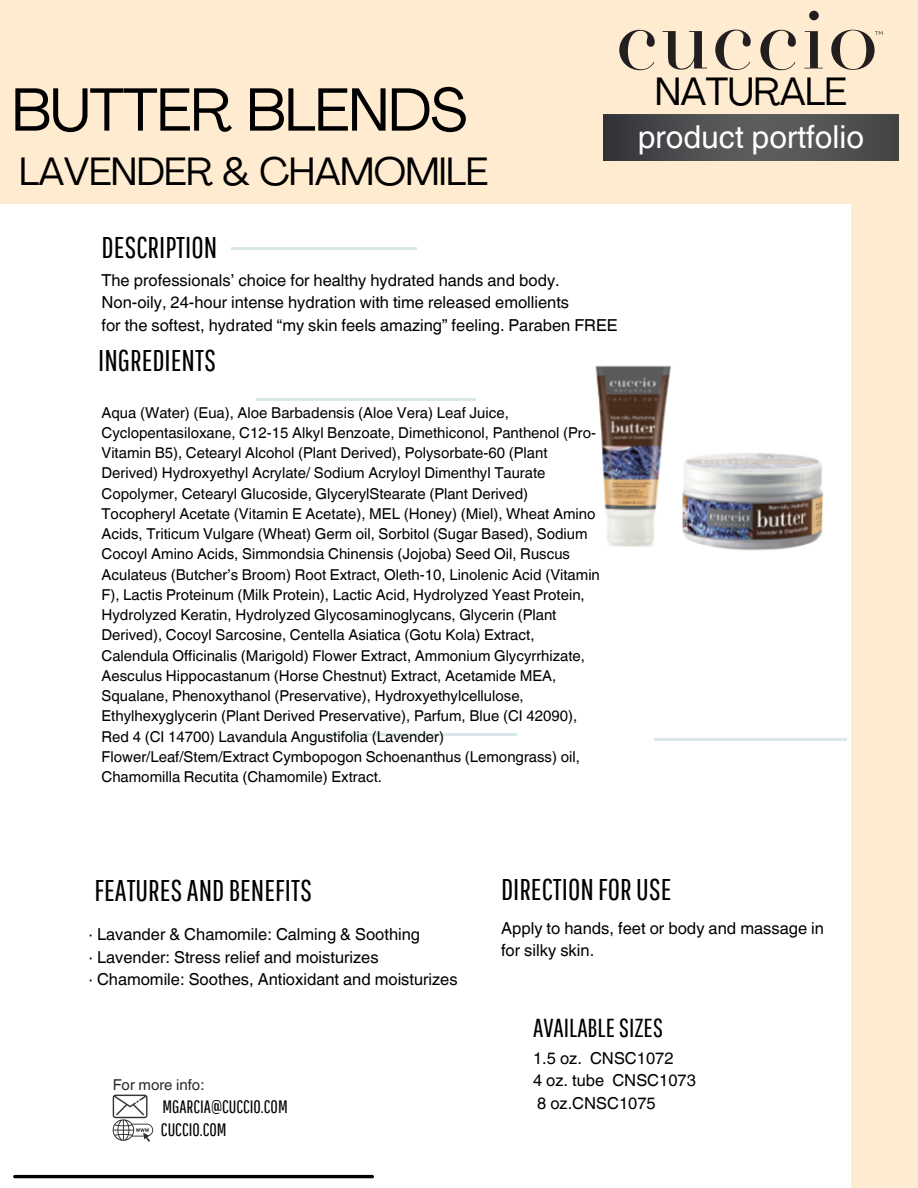
<style>
.page{position:relative;width:918px;height:1188px;background:#ffecd0}
.page>*{position:absolute;margin:0;border:0;box-sizing:border-box;transform-origin:0 0}
.t1{font:60px "Agrandir";letter-spacing:-.015em;color:#000}
.t2{font:39px "Agrandir";letter-spacing:-.015em;color:#000}
.t3{font:31.65px "Helvetica World";color:#fff}
.t4{font:30px "Pathway Gothic One";color:#000}
.t5{font:26.1px "Pathway Gothic One";color:#000}
.t6{font:18px "Pathway Gothic One";color:#000}
.t7{font:16.5px/22.5px "Helvetica World";color:#000}
.t8{font:15px/20.2px "Helvetica World";color:#000}
.t9{font:15px "Helvetica World";color:#2a2a2c}
</style>
<div class="page">
<div style="left:0;top:204px;width:851px;height:984px;background:#fff"></div>
<img style="left:595px;top:365px;width:229px;height:186px">
<hr style="left:232px;top:247px;width:185px;height:2px;background:#d9e8e8">
<hr style="left:256px;top:398px;width:219px;height:2px;background:#d9e8e8">
<hr style="left:655px;top:739px;width:192px;height:1px;background:#d9e8e8">
<svg style="left:619px;top:30px;width:36px;height:40px"></svg>
<svg style="left:663px;top:31px;width:44px;height:39px"></svg>
<svg style="left:715px;top:30px;width:36px;height:40px"></svg>
<svg style="left:760px;top:30px;width:36px;height:40px"></svg>
<svg style="left:804px;top:11px;width:19px;height:57px"></svg>
<svg style="left:831px;top:30px;width:52px;height:40px"></svg>
<img style="left:604px;top:115px;width:294px;height:46px">
<hr style="left:324px;top:733px;width:193px;height:2px;background:#d9e8e8">
<svg style="left:113px;top:1095px;width:40px;height:47px"></svg>
<hr style="left:13px;top:1175px;width:361px;height:3px;background:#000;border-radius:2px">
<p class="t1" style="left:12px;top:86px;width:457px">BUTTER BLENDS</p>
<p class="t2" style="left:19px;top:156px;width:471px">LAVENDER &amp; CHAMOMILE</p>
<p class="t4" style="left:102px;top:230px;width:117px">DESCRIPTION</p>
<p class="t7" style="left:102px;top:269px;width:460px">The professionals’ choice for healthy hydrated hands and body.</p>
<p class="t7" style="left:102px;top:292px;width:469px">Non-oily, 24-hour intense hydration with time released emollients</p>
<p class="t7" style="left:102px;top:314px;width:517px">for the softest, hydrated “my skin feels amazing” feeling. Paraben FREE</p>
<p class="t4" style="left:98px;top:343px;width:119px">INGREDIENTS</p>
<p class="t8" style="left:102px;top:402px;width:500px">Aqua (Water) (Eua), Aloe Barbadensis (Aloe Vera) Leaf Juice, Cyclopentasiloxane, C12-15 Alkyl Benzoate, Dimethiconol, Panthenol (Pro-Vitamin B5), Cetearyl Alcohol (Plant Derived), Polysorbate-60 (Plant Derived) Hydroxyethyl Acrylate/ Sodium Acryloyl Dimenthyl Taurate Copolymer, Cetearyl Glucoside, GlycerylStearate (Plant Derived)<br>Tocopheryl Acetate (Vitamin E Acetate), MEL (Honey) (Miel), Wheat Amino Acids, Triticum Vulgare (Wheat) Germ oil, Sorbitol (Sugar Based), Sodium Cocoyl Amino Acids, Simmondsia Chinensis (Jojoba) Seed Oil, Ruscus Aculateus (Butcher’s Broom) Root Extract, Oleth-10, Linolenic Acid (Vitamin F), Lactis Proteinum (Milk Protein), Lactic Acid, Hydrolyzed Yeast Protein, Hydrolyzed Keratin, Hydrolyzed Glycosaminoglycans, Glycerin (Plant Derived), Cocoyl Sarcosine, Centella Asiatica (Gotu Kola) Extract, Calendula Officinalis (Marigold) Flower Extract, Ammonium Glycyrrhizate, Aesculus Hippocastanum (Horse Chestnut) Extract, Acetamide MEA, Squalane, Phenoxythanol (Preservative), Hydroxyethylcellulose, Ethylhexyglycerin (Plant Derived Preservative), Parfum, Blue (CI 42090), Red 4 (CI 14700) Lavandula Angustifolia (Lavender)<br>Flower/Leaf/Stem/Extract Cymbopogon Schoenanthus (Lemongrass) oil, Chamomilla Recutita (Chamomile) Extract.</p>
<p class="t2" style="left:655px;top:75px;width:194px">NATURALE</p>
<p class="t3" style="left:638px;top:119px;width:228px">product portfolio</p>
<p class="t4" style="left:94px;top:872px;width:219px">FEATURESAND BENEFITS</p>
<p class="t7" style="left:88px;top:923px;width:333px">· Lavander &amp; Chamomile: Calming &amp; Soothing</p>
<p class="t7" style="left:88px;top:946px;width:292px">· Lavender: Stress relief and moisturizes</p>
<p class="t7" style="left:88px;top:968px;width:371px">· Chamomile: Soothes, Antioxidant and moisturizes</p>
<p class="t9" style="left:113px;top:1076px;width:93px">For more info:</p>
<p class="t6" style="left:162px;top:1095px;width:127px">MGARCIA@CUCCIO.COM</p>
<p class="t6" style="left:161px;top:1119px;width:67px">CUCCIO.COM</p>
<p class="t4" style="left:501px;top:871px;width:172px">DIRECTION FOR USE</p>
<p class="t7" style="left:501px;top:917px;width:324px">Apply to hands, feet or body and massage in for silky skin.</p>
<p class="t5" style="left:533px;top:1012px;width:132px">AVAILABLESIZES</p>
<p class="t7" style="left:533px;top:1047px;width:142px">1.5 oz. CNSC1072</p>
<p class="t7" style="left:533px;top:1069px;width:164px">4 oz. tube CNSC1073</p>
<p class="t7" style="left:537px;top:1092px;width:120px">8 oz.CNSC1075</p>
</div>
